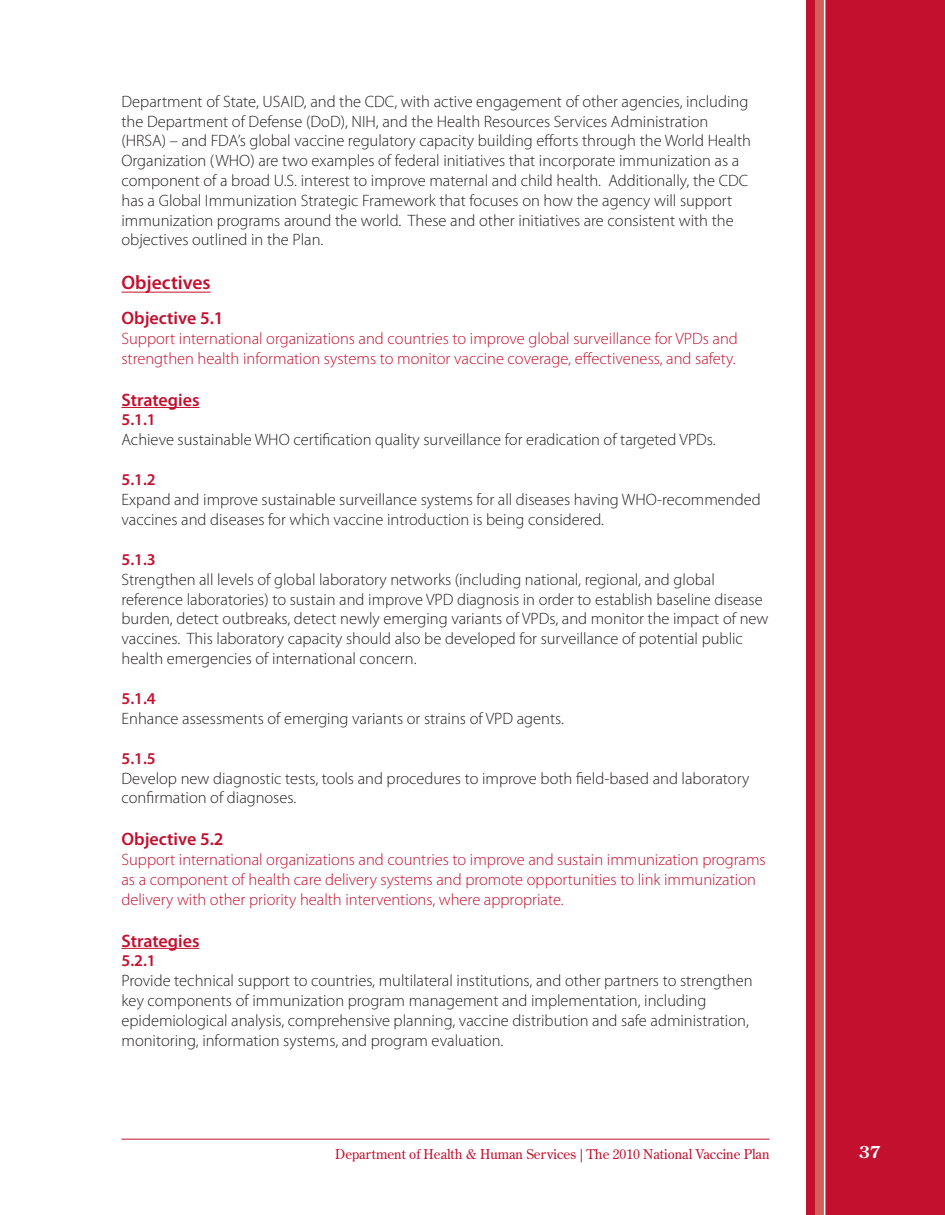
<style>
.page{position:relative;width:945px;height:1215px;background:#fff}
.page>*{position:absolute;margin:0;border:0;box-sizing:border-box;transform-origin:0 0}
.Objectives{font:600 19.5px "Myriad Pro";color:#c3102f}
.Objective__Strategie{font:600 18px "Myriad Pro";color:#c3102f}
.Strategies{font:600 18px "Myriad Pro";letter-spacing:-.005em;color:#c3102f}
.t1{font:300 16.5px/19.8px "Myriad Pro";color:#231f20}
.Objective_Text{font:300 16.5px/19.8px "Myriad Pro";color:#c3102f}
.Strategy{font:600 16.5px "Myriad Pro";color:#c3102f}
.t2{font:700 16.5px "Century Old Style Std";color:#fff}
.t3{font:13.5px "Century Old Style Std";color:#c3102f}
</style>
<div class="page">
<div style="left:806px;top:0;width:139px;height:1215px;background:#c3102f"></div>
<div style="left:815px;top:0;width:9px;height:1215px;background:#d46159"></div>
<hr style="left:824px;top:0;width:1px;height:1215px;background:#fff">
<hr style="left:122px;top:1139px;width:648px;height:1px;background:#c3102f">
<hr style="left:122px;top:292px;width:89px;height:1px;background:#c3102f">
<hr style="left:122px;top:407px;width:78px;height:1px;background:#c3102f">
<hr style="left:122px;top:948px;width:78px;height:1px;background:#c3102f">
<p class="t1" style="left:122px;top:92px;width:631px">Department of State, USAID, and the CDC, with active engagement of other agencies, including the Department of Defense (DoD), NIH, and the Health Resources Services Administration (HRSA) – and FDA’s global vaccine regulatory capacity building efforts through the World Health Organization (WHO) are two examples of federal initiatives that incorporate immunization as a component of a broad U.S. interest to improve maternal and child health. Additionally, the CDC has a Global Immunization Strategic Framework that focuses on how the agency will support immunization programs around the world. These and other initiatives are consistent with the objectives outlined in the Plan.</p>
<p class="Objectives" style="left:122px;top:270px;width:91px">Objectives</p>
<p class="Objective__Strategie" style="left:122px;top:307px;width:104px">Objective 5.1</p>
<p class="Objective_Text" style="left:122px;top:329px;width:618px">Support international organizations and countries to improve global surveillance for VPDs and strengthen health information systems to monitor vaccine coverage, effectiveness, and safety.</p>
<p class="Strategies" style="left:122px;top:388px;width:80px">Strategies</p>
<p class="Strategy" style="left:122px;top:409px;width:36px">5.1.1</p>
<p class="t1" style="left:122px;top:430px;width:596px">Achieve sustainable WHO certification quality surveillance for eradication of targeted VPDs.</p>
<p class="Strategy" style="left:122px;top:469px;width:36px">5.1.2</p>
<p class="t1" style="left:122px;top:490px;width:641px">Expand and improve sustainable surveillance systems for all diseases having WHO-recommended vaccines and diseases for which vaccine introduction is being considered.</p>
<p class="Strategy" style="left:122px;top:549px;width:36px">5.1.3</p>
<p class="t1" style="left:122px;top:570px;width:649px">Strengthen all levels of global laboratory networks (including national, regional, and global reference laboratories) to sustain and improve VPD diagnosis in order to establish baseline disease burden, detect outbreaks, detect newly emerging variants of VPDs, and monitor the impact of new vaccines. This laboratory capacity should also be developed for surveillance of potential public health emergencies of international concern.</p>
<p class="Strategy" style="left:122px;top:688px;width:36px">5.1.4</p>
<p class="t1" style="left:122px;top:709px;width:444px">Enhance assessments of emerging variants or strains of VPD agents.</p>
<p class="Strategy" style="left:122px;top:748px;width:36px">5.1.5</p>
<p class="t1" style="left:122px;top:769px;width:629px">Develop new diagnostic tests, tools and procedures to improve both field-based and laboratory confirmation of diagnoses.</p>
<p class="Objective__Strategie" style="left:122px;top:828px;width:104px">Objective 5.2</p>
<p class="Objective_Text" style="left:122px;top:850px;width:646px">Support international organizations and countries to improve and sustain immunization programs as a component of health care delivery systems and promote opportunities to link immunization delivery with other priority health interventions, where appropriate.</p>
<p class="Strategies" style="left:122px;top:929px;width:80px">Strategies</p>
<p class="Strategy" style="left:122px;top:950px;width:36px">5.2.1</p>
<p class="t1" style="left:122px;top:971px;width:633px">Provide technical support to countries, multilateral institutions, and other partners to strengthen key components of immunization program management and implementation, including epidemiological analysis, comprehensive planning, vaccine distribution and safe administration, monitoring, information systems, and program evaluation.</p>
<p class="t3" style="left:335px;top:1145px;width:436px">Department of Health &amp; Human Services | The 2010 National Vaccine Plan</p>
<p class="t2" style="left:859px;top:1141px;width:23px">37</p>
</div>
